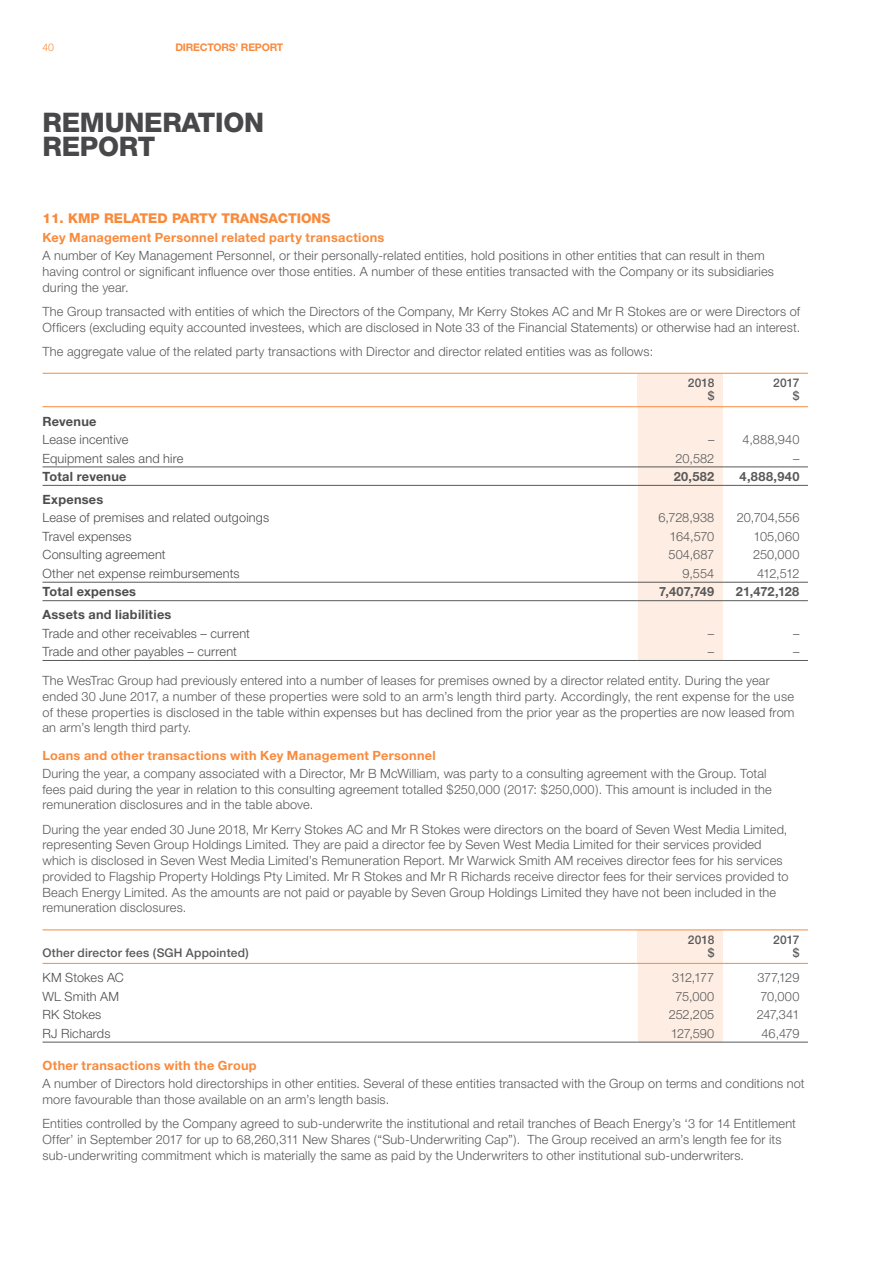
<style>
.page{position:relative;width:893px;height:1263px;background:#fff}
.page>*{position:absolute;margin:0;border:0;box-sizing:border-box;transform-origin:0 0}
.t1{font:800 27px/24px "Helvetica Neue";letter-spacing:-.01em;color:#48484a}
.t2{font:800 13.5px "Helvetica Neue";color:#f98a3c}
.t3{font:300 12.75px/15.8px "Helvetica Neue";letter-spacing:.015em;color:#58595b}
.t4{font:300 12.75px "Helvetica Neue";letter-spacing:.01em;color:#4d4d4f}
.t5{font:700 12.75px "Helvetica Neue";letter-spacing:.02em;color:#f98a3c}
.t6{font:700 12.75px "Helvetica Neue";letter-spacing:.02em;color:#4d4d4f}
.t7{font:700 12.75px "Helvetica Neue";letter-spacing:.03em;color:#58595b}
.t8{font:500 12px/13.5px "Helvetica Neue";letter-spacing:.015em;color:#58595b;text-align:right}
.t9{font:700 10.5px "Helvetica Neue";letter-spacing:-.02em;color:#f98a3c}
.t10{font:300 10.5px "Helvetica Neue";color:#f98a3c}
</style>
<div class="page">
<div style="left:638px;top:373px;width:85px;height:34px;background:#feede2"></div>
<div style="left:638px;top:407px;width:85px;height:253px;background:#feede2"></div>
<hr style="left:43px;top:373px;width:595px;height:1px;background:#f98a3c">
<hr style="left:638px;top:373px;width:85px;height:1px;background:#f98a3c">
<hr style="left:723px;top:373px;width:85px;height:1px;background:#f98a3c">
<hr style="left:43px;top:406px;width:595px;height:1px;background:#f98a3c">
<hr style="left:638px;top:406px;width:85px;height:1px;background:#f98a3c">
<hr style="left:723px;top:406px;width:85px;height:1px;background:#f98a3c">
<hr style="left:43px;top:467px;width:595px;height:1px;background:#58595b">
<hr style="left:638px;top:467px;width:85px;height:1px;background:#58595b">
<hr style="left:723px;top:467px;width:85px;height:1px;background:#58595b">
<hr style="left:43px;top:485px;width:595px;height:1px;background:#58595b">
<hr style="left:638px;top:485px;width:85px;height:1px;background:#58595b">
<hr style="left:723px;top:485px;width:85px;height:1px;background:#58595b">
<hr style="left:43px;top:582px;width:595px;height:1px;background:#58595b">
<hr style="left:638px;top:582px;width:85px;height:1px;background:#58595b">
<hr style="left:723px;top:582px;width:85px;height:1px;background:#58595b">
<hr style="left:43px;top:600px;width:595px;height:1px;background:#58595b">
<hr style="left:638px;top:600px;width:85px;height:1px;background:#58595b">
<hr style="left:723px;top:600px;width:85px;height:1px;background:#58595b">
<hr style="left:43px;top:660px;width:595px;height:1px;background:#58595b">
<hr style="left:638px;top:660px;width:85px;height:1px;background:#58595b">
<hr style="left:723px;top:660px;width:85px;height:1px;background:#58595b">
<div style="left:638px;top:930px;width:85px;height:33px;background:#feede2"></div>
<div style="left:638px;top:964px;width:85px;height:78px;background:#feede2"></div>
<hr style="left:43px;top:929px;width:595px;height:1px;background:#f98a3c">
<hr style="left:638px;top:929px;width:85px;height:1px;background:#f98a3c">
<hr style="left:723px;top:929px;width:85px;height:1px;background:#f98a3c">
<hr style="left:43px;top:963px;width:595px;height:1px;background:#f98a3c">
<hr style="left:638px;top:963px;width:85px;height:1px;background:#f98a3c">
<hr style="left:723px;top:963px;width:85px;height:1px;background:#f98a3c">
<hr style="left:43px;top:1042px;width:595px;height:1px;background:#58595b">
<hr style="left:638px;top:1042px;width:85px;height:1px;background:#58595b">
<hr style="left:723px;top:1042px;width:85px;height:1px;background:#58595b">
<p class="t10" style="left:43px;top:41px;width:13px">40</p>
<p class="t9" style="left:175px;top:40px;width:109px">DIRECTORS’ REPORT</p>
<h1 class="t1" style="left:43px;top:110px;width:223px">REMUNERATION<br>REPORT</h1>
<p class="t2" style="left:43px;top:210px;width:290px">11. KMP RELATED PARTY TRANSACTIONS</p>
<p class="t5" style="left:43px;top:230px;width:343px">Key Management Personnel related party transactions</p>
<p class="t3" style="left:43px;top:247px;width:733px">A number of Key Management Personnel, or their personally-related entities, hold positions in other entities that can result in them having control or significant influence over those entities. A number of these entities transacted with the Company or its subsidiaries during the year.</p>
<p class="t3" style="left:43px;top:303px;width:759px">The Group transacted with entities of which the Directors of the Company, Mr Kerry Stokes AC and Mr R Stokes are or were Directors of<br>Officers (excluding equity accounted investees, which are disclosed in Note 33 of the Financial Statements) or otherwise had an interest.</p>
<p class="t3" style="left:43px;top:343px;width:612px">The aggregate value of the related party transactions with Director and director related entities was as follows:</p>
<p class="t8" style="left:688px;top:376px;width:28px">2018 $</p>
<p class="t8" style="left:773px;top:376px;width:28px">2017 $</p>
<p class="t6" style="left:43px;top:413px;width:56px">Revenue</p>
<p class="t4" style="left:43px;top:432px;width:87px">Lease incentive</p>
<p class="t3" style="left:708px;top:431px;width:93px">– 4,888,940</p>
<p class="t4" style="left:43px;top:450px;width:142px">Equipment sales and hire</p>
<p class="t3" style="left:676px;top:450px;width:40px">20,582</p>
<p class="t3" style="left:793px;top:450px;width:8px">–</p>
<p class="t6" style="left:43px;top:469px;width:86px">Total revenue</p>
<p class="t7" style="left:674px;top:469px;width:42px">20,582</p>
<p class="t7" style="left:740px;top:469px;width:61px">4,888,940</p>
<p class="t6" style="left:43px;top:491px;width:62px">Expenses</p>
<p class="t4" style="left:43px;top:510px;width:228px">Lease of premises and related outgoings</p>
<p class="t3" style="left:659px;top:510px;width:57px">6,728,938</p>
<p class="t3" style="left:737px;top:510px;width:64px">20,704,556</p>
<p class="t4" style="left:43px;top:529px;width:91px">Travel expenses</p>
<p class="t3" style="left:670px;top:528px;width:46px">164,570</p>
<p class="t3" style="left:753px;top:528px;width:47px">105,060</p>
<p class="t4" style="left:43px;top:547px;width:125px">Consulting agreement</p>
<p class="t3" style="left:668px;top:547px;width:47px">504,687</p>
<p class="t3" style="left:753px;top:547px;width:48px">250,000</p>
<p class="t4" style="left:42px;top:566px;width:199px">Other net expense reimbursements</p>
<p class="t3" style="left:682px;top:565px;width:33px">9,554</p>
<p class="t3" style="left:757px;top:565px;width:44px">412,512</p>
<p class="t6" style="left:42px;top:584px;width:95px">Total expenses</p>
<p class="t7" style="left:659px;top:584px;width:57px">7,407,749</p>
<p class="t7" style="left:736px;top:584px;width:65px">21,472,128</p>
<p class="t6" style="left:42px;top:607px;width:130px">Assets and liabilities</p>
<p class="t4" style="left:42px;top:625px;width:209px">Trade and other receivables – current</p>
<p class="t3" style="left:708px;top:625px;width:8px">–</p>
<p class="t3" style="left:793px;top:625px;width:8px">–</p>
<p class="t4" style="left:42px;top:644px;width:196px">Trade and other payables – current</p>
<p class="t3" style="left:708px;top:643px;width:8px">–</p>
<p class="t3" style="left:793px;top:643px;width:8px">–</p>
<p class="t3" style="left:42px;top:672px;width:753px">The WesTrac Group had previously entered into a number of leases for premises owned by a director related entity. During the year ended 30 June 2017, a number of these properties were sold to an arm’s length third party. Accordingly, the rent expense for the use of these properties is disclosed in the table within expenses but has declined from the prior year as the properties are now leased from an arm’s length third party.</p>
<p class="t5" style="left:42px;top:748px;width:395px">Loans and other transactions with Key Management Personnel</p>
<p class="t3" style="left:42px;top:765px;width:731px">During the year, a company associated with a Director, Mr B McWilliam, was party to a consulting agreement with the Group. Total fees paid during the year in relation to this consulting agreement totalled $250,000 (2017: $250,000). This amount is included in the remuneration disclosures and in the table above.</p>
<p class="t3" style="left:42px;top:821px;width:748px">During the year ended 30 June 2018, Mr Kerry Stokes AC and Mr R Stokes were directors on the board of Seven West Media Limited, representing Seven Group Holdings Limited. They are paid a director fee by Seven West Media Limited for their services provided which is disclosed in Seven West Media Limited’s Remuneration Report. Mr Warwick Smith AM receives director fees for his services provided to Flagship Property Holdings Pty Limited. Mr R Stokes and Mr R Richards receive director fees for their services provided to Beach Energy Limited. As the amounts are not paid or payable by Seven Group Holdings Limited they have not been included in the remuneration disclosures.</p>
<p class="t8" style="left:43px;top:946px;width:208px">Other director fees (SGH Appointed)</p>
<p class="t8" style="left:688px;top:932px;width:28px">2018 $</p>
<p class="t8" style="left:773px;top:932px;width:28px">2017 $</p>
<p class="t4" style="left:43px;top:970px;width:83px">KM Stokes AC</p>
<p class="t3" style="left:672px;top:969px;width:44px">312,177</p>
<p class="t3" style="left:757px;top:969px;width:44px">377,129</p>
<p class="t4" style="left:43px;top:988px;width:78px">WL Smith AM</p>
<p class="t3" style="left:675px;top:988px;width:40px">75,000</p>
<p class="t3" style="left:760px;top:988px;width:41px">70,000</p>
<p class="t4" style="left:43px;top:1007px;width:60px">RK Stokes</p>
<p class="t3" style="left:669px;top:1007px;width:47px">252,205</p>
<p class="t3" style="left:757px;top:1007px;width:44px">247,341</p>
<p class="t4" style="left:43px;top:1025px;width:69px">RJ Richards</p>
<p class="t3" style="left:671px;top:1025px;width:45px">127,590</p>
<p class="t3" style="left:761px;top:1025px;width:39px">46,479</p>
<p class="t5" style="left:43px;top:1058px;width:216px">Other transactions with the Group</p>
<p class="t3" style="left:43px;top:1075px;width:764px">A number of Directors hold directorships in other entities. Several of these entities transacted with the Group on terms and conditions not more favourable than those available on an arm’s length basis.</p>
<p class="t3" style="left:43px;top:1115px;width:755px">Entities controlled by the Company agreed to sub-underwrite the institutional and retail tranches of Beach Energy’s ‘3 for 14 Entitlement<br>Offer’ in September 2017 for up to 68,260,311 New Shares (“Sub-Underwriting Cap”). The Group received an arm’s length fee for its sub-underwriting commitment which is materially the same as paid by the Underwriters to other institutional sub-underwriters.</p>
</div>
